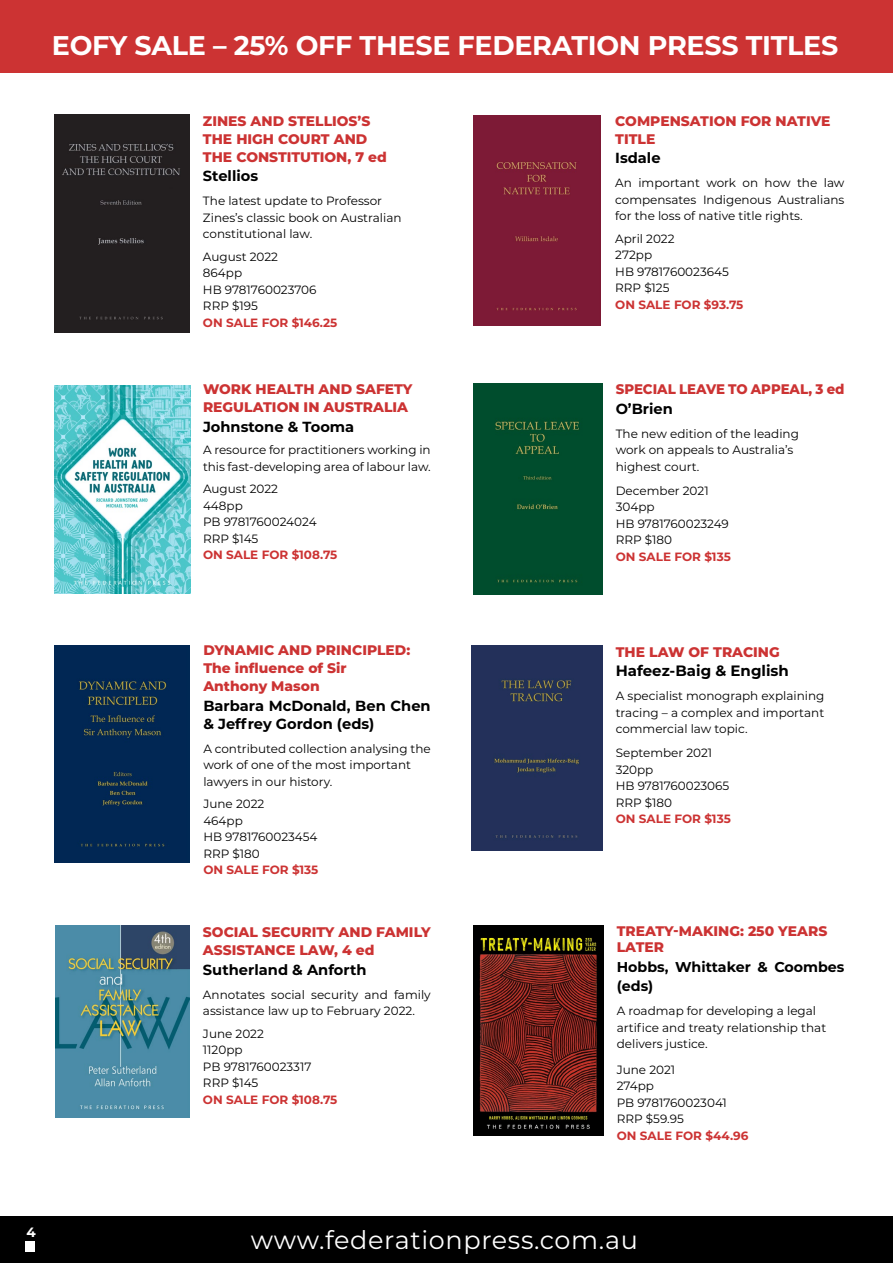
<style>
.page{position:relative;width:893px;height:1263px;background:#fff}
.page>*{position:absolute;margin:0;border:0;box-sizing:border-box;transform-origin:0 0}
.t1{font:700 27px "Montserrat";letter-spacing:-.01em;color:#fff}
.t2{font:25.5px "Montserrat";letter-spacing:.025em;color:#fff}
.t3{font:700 15px "Montserrat";color:#000}
.t4{font:700 14.7px/18px "Montserrat";color:#000}
.t5{font:700 14.25px/19.5px "Montserrat";color:#000}
.t6{font:800 13.8px/18px "Montserrat";color:#c33}
.t7{font:800 13.8px "Montserrat";color:#c33;scale:.96 1}
.t8{font:700 13.5px "Montserrat";color:#fff}
.t9{font:12px/16.5px "Montserrat";color:#000}
.t10{font:700 12px "Montserrat";color:#c33}
</style>
<div class="page">
<div style="left:0;top:1216px;width:893px;height:47px;background:#000"></div>
<div style="left:25px;top:1241px;width:10px;height:11px;background:#fff"></div>
<div style="left:0;top:0;width:893px;height:73px;background:#c33"></div>
<div style="left:54px;top:115px;width:135px;height:218px;background:#231f20"></div>
<img style="left:54px;top:385px;width:136px;height:208px">
<img style="left:54px;top:646px;width:136px;height:216px">
<img style="left:55px;top:925px;width:135px;height:192px">
<div style="left:473px;top:115px;width:128px;height:211px;background:#7d1a36"></div>
<div style="left:473px;top:384px;width:130px;height:210px;background:#004d2d"></div>
<div style="left:472px;top:646px;width:131px;height:204px;background:#23305a"></div>
<img style="left:473px;top:926px;width:131px;height:210px">
<h1 class="t1" style="left:52px;top:26px;width:788px">EOFY SALE – 25% OFF THESE FEDERATION PRESS TITLES</h1>
<p class="t6" style="left:203px;top:111px;width:185px">ZINES AND STELLIOS’S<br>THE HIGH COURT AND<br>THE CONSTITUTION, 7 ed</p>
<p class="t4" style="left:203px;top:166px;width:57px">Stellios</p>
<p class="t9" style="left:203px;top:192px;width:200px">The latest update to Professor<br>Zines’s classic book on Australian constitutional law.</p>
<p class="t9" style="left:203px;top:248px;width:115px">August 2022<br>864pp<br>HB 9781760023706<br>RRP $195</p>
<p class="t10" style="left:203px;top:314px;width:136px">ON SALE FOR $146.25</p>
<p class="t6" style="left:203px;top:380px;width:211px">WORK HEALTH AND SAFETY<br>REGULATION IN AUSTRALIA</p>
<p class="t4" style="left:203px;top:417px;width:153px">Johnstone &amp; Tooma</p>
<p class="t9" style="left:203px;top:441px;width:229px">A resource for practitioners working in this fast-developing area of labour law.</p>
<p class="t9" style="left:203px;top:480px;width:115px">August 2022<br>448pp<br>PB 9781760024024<br>RRP $145</p>
<p class="t10" style="left:203px;top:546px;width:136px">ON SALE FOR $108.75</p>
<p class="t6" style="left:203px;top:641px;width:208px">DYNAMIC AND PRINCIPLED:<br>The influence of Sir<br>Anthony Mason</p>
<p class="t4" style="left:203px;top:696px;width:229px">Barbara McDonald, Ben Chen &amp; Jeffrey Gordon (eds)</p>
<p class="t9" style="left:203px;top:740px;width:229px">A contributed collection analysing the work of one of the most important lawyers in our history.</p>
<p class="t9" style="left:203px;top:795px;width:116px">June 2022<br>464pp<br>HB 9781760023454<br>RRP $180</p>
<p class="t10" style="left:203px;top:861px;width:117px">ON SALE FOR $135</p>
<p class="t6" style="left:203px;top:923px;width:229px">SOCIAL SECURITY AND FAMILY<br>ASSISTANCE LAW, 4 ed</p>
<p class="t4" style="left:203px;top:960px;width:165px">Sutherland &amp; Anforth</p>
<p class="t9" style="left:203px;top:986px;width:229px">Annotates social security and family assistance law up to February 2022.</p>
<p class="t9" style="left:203px;top:1025px;width:110px">June 2022<br>1120pp<br>PB 9781760023317<br>RRP $145</p>
<p class="t10" style="left:203px;top:1091px;width:136px">ON SALE FOR $108.75</p>
<p class="t6" style="left:615px;top:111px;width:217px">COMPENSATION FOR NATIVE<br>TITLE</p>
<p class="t4" style="left:615px;top:148px;width:47px">Isdale</p>
<p class="t9" style="left:615px;top:174px;width:231px;text-align:justify">An important work on how the law compensates Indigenous Australians for the loss of native title rights.</p>
<p class="t9" style="left:615px;top:230px;width:115px">April 2022<br>272pp<br>HB 9781760023645<br>RRP $125</p>
<p class="t10" style="left:615px;top:296px;width:130px">ON SALE FOR $93.75</p>
<p class="t7" style="left:616px;top:379px;width:240px">SPECIAL LEAVE TO APPEAL, 3 ed</p>
<p class="t4" style="left:616px;top:399px;width:59px">O’Brien</p>
<p class="t9" style="left:616px;top:425px;width:185px">The new edition of the leading work on appeals to Australia’s highest court.</p>
<p class="t9" style="left:616px;top:482px;width:115px">December 2021<br>304pp<br>HB 9781760023249<br>RRP $180</p>
<p class="t10" style="left:616px;top:548px;width:117px">ON SALE FOR $135</p>
<p class="t6" style="left:616px;top:642px;width:166px">THE LAW OF TRACING</p>
<p class="t3" style="left:616px;top:660px;width:175px">Hafeez-Baig &amp; English</p>
<p class="t9" style="left:616px;top:687px;width:210px;text-align:justify">A specialist monograph explaining tracing – a complex and important commercial law topic.</p>
<p class="t9" style="left:616px;top:744px;width:115px">September 2021<br>320pp<br>HB 9781760023065<br>RRP $180</p>
<p class="t10" style="left:616px;top:810px;width:117px">ON SALE FOR $135</p>
<p class="t6" style="left:617px;top:922px;width:212px;line-height:16.5px">TREATY-MAKING: 250 YEARS<br>LATER</p>
<p class="t5" style="left:617px;top:956px;width:229px">Hobbs, Whittaker &amp; Coombes (eds)</p>
<p class="t9" style="left:617px;top:1002px;width:211px">A roadmap for developing a legal artifice and treaty relationship that delivers justice.</p>
<p class="t9" style="left:617px;top:1061px;width:112px">June 2021<br>274pp<br>PB 9781760023041<br>RRP $59.95</p>
<p class="t10" style="left:617px;top:1127px;width:133px">ON SALE FOR $44.96</p>
<p class="t8" style="left:26px;top:1222px;width:11px">4</p>
<h2 class="t2" style="left:251px;top:1222px;width:389px">www.federationpress.com.au</h2>
</div>
